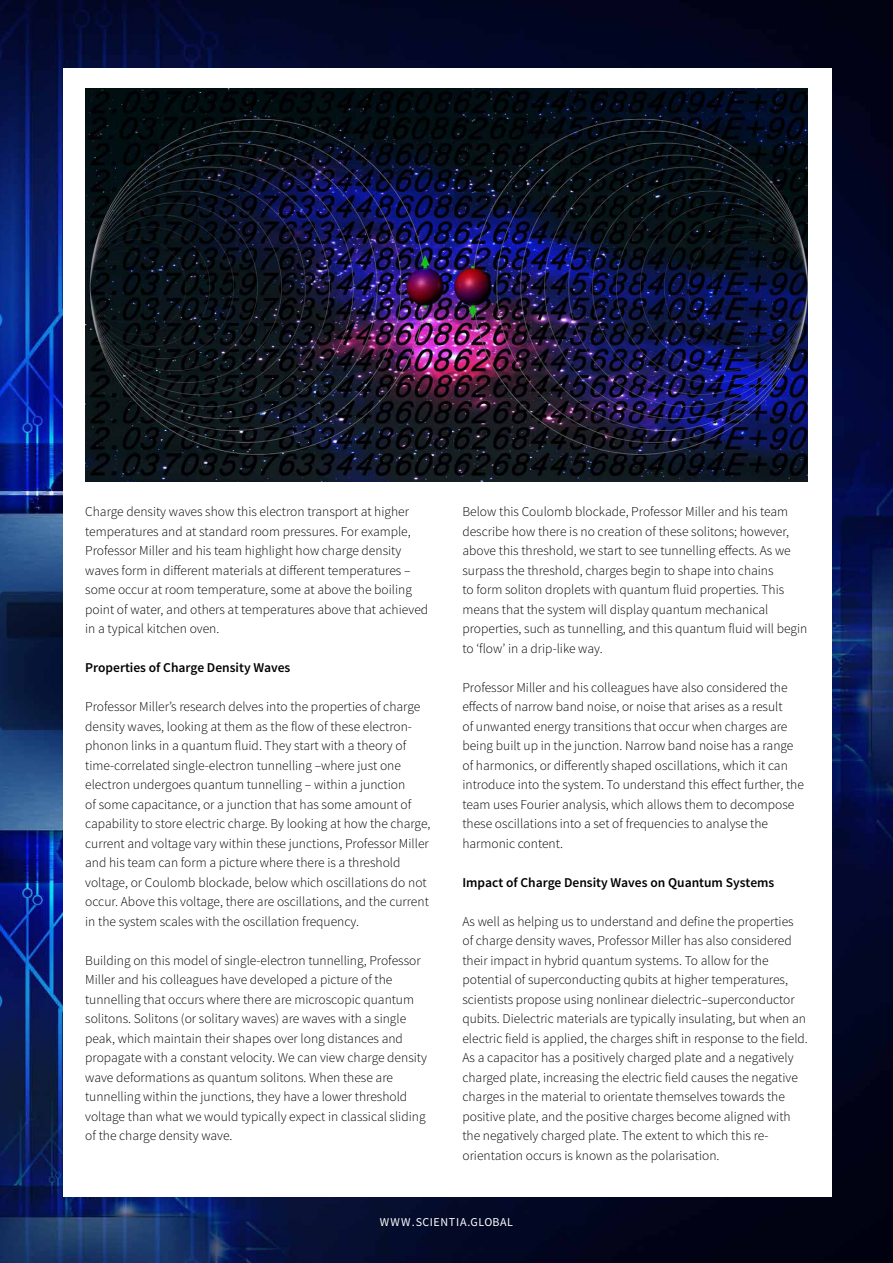
<style>
.page{position:relative;width:893px;height:1263px;background:#fff}
.page>*{position:absolute;margin:0;border:0;box-sizing:border-box;transform-origin:0 0}
.t1{font:300 13.5px/19.5px "Source Sans Pro";color:#000}
.t2{font:600 13.5px "Source Sans Pro";color:#000}
.t3{font:12px "Source Sans Pro";letter-spacing:.05em;color:#fff}
</style>
<div class="page">
<img style="left:0;top:0;width:893px;height:1263px">
<div style="left:63px;top:68px;width:769px;height:1129px;background:#fff"></div>
<img style="left:85px;top:88px;width:723px;height:394px">
<p class="t1" style="left:85px;top:502px;width:344px">Charge density waves show this electron transport at higher temperatures and at standard room pressures. For example, Professor Miller and his team highlight how charge density waves form in different materials at different temperatures – some occur at room temperature, some at above the boiling point of water, and others at temperatures above that achieved in a typical kitchen oven.</p>
<p class="t2" style="left:85px;top:659px;width:207px">Properties of Charge Density Waves</p>
<p class="t1" style="left:85px;top:697px;width:347px">Professor Miller’s research delves into the properties of charge density waves, looking at them as the flow of these electron&shy;phonon links in a quantum fluid. They start with a theory of time-correlated single-electron tunnelling –where just one electron undergoes quantum tunnelling – within a junction<br>of some capacitance, or a junction that has some amount of capability to store electric charge. By looking at how the charge, current and voltage vary within these junctions, Professor Miller and his team can form a picture where there is a threshold voltage, or Coulomb blockade, below which oscillations do not occur. Above this voltage, there are oscillations, and the current in the system scales with the oscillation frequency.</p>
<p class="t1" style="left:85px;top:951px;width:343px">Building on this model of single-electron tunnelling, Professor Miller and his colleagues have developed a picture of the tunnelling that occurs where there are microscopic quantum solitons. Solitons (or solitary waves) are waves with a single peak, which maintain their shapes over long distances and propagate with a constant velocity. We can view charge density wave deformations as quantum solitons. When these are tunnelling within the junctions, they have a lower threshold voltage than what we would typically expect in classical sliding of the charge density wave.</p>
<p class="t1" style="left:462px;top:502px;width:346px">Below this Coulomb blockade, Professor Miller and his team describe how there is no creation of these solitons; however, above this threshold, we start to see tunnelling effects. As we surpass the threshold, charges begin to shape into chains<br>to form soliton droplets with quantum fluid properties. This means that the system will display quantum mechanical properties, such as tunnelling, and this quantum fluid will begin to ‘flow’ in a drip-like way.</p>
<p class="t1" style="left:462px;top:677px;width:343px">Professor Miller and his colleagues have also considered the effects of narrow band noise, or noise that arises as a result<br>of unwanted energy transitions that occur when charges are being built up in the junction. Narrow band noise has a range of harmonics, or differently shaped oscillations, which it can introduce into the system. To understand this effect further, the team uses Fourier analysis, which allows them to decompose these oscillations into a set of frequencies to analyse the harmonic content.</p>
<p class="t2" style="left:462px;top:874px;width:313px">Impact of Charge Density Waves on Quantum Systems</p>
<p class="t1" style="left:462px;top:911px;width:347px">As well as helping us to understand and define the properties<br>of charge density waves, Professor Miller has also considered their impact in hybrid quantum systems. To allow for the potential of superconducting qubits at higher temperatures, scientists propose using nonlinear dielectric–superconductor qubits. Dielectric materials are typically insulating, but when an electric field is applied, the charges shift in response to the field.<br>As a capacitor has a positively charged plate and a negatively charged plate, increasing the electric field causes the negative charges in the material to orientate themselves towards the positive plate, and the positive charges become aligned with the negatively charged plate. The extent to which this re&shy;orientation occurs is known as the polarisation.</p>
<p class="t3" style="left:380px;top:1214px;width:135px">WWW.SCIENTIA.GLOBAL</p>
</div>
